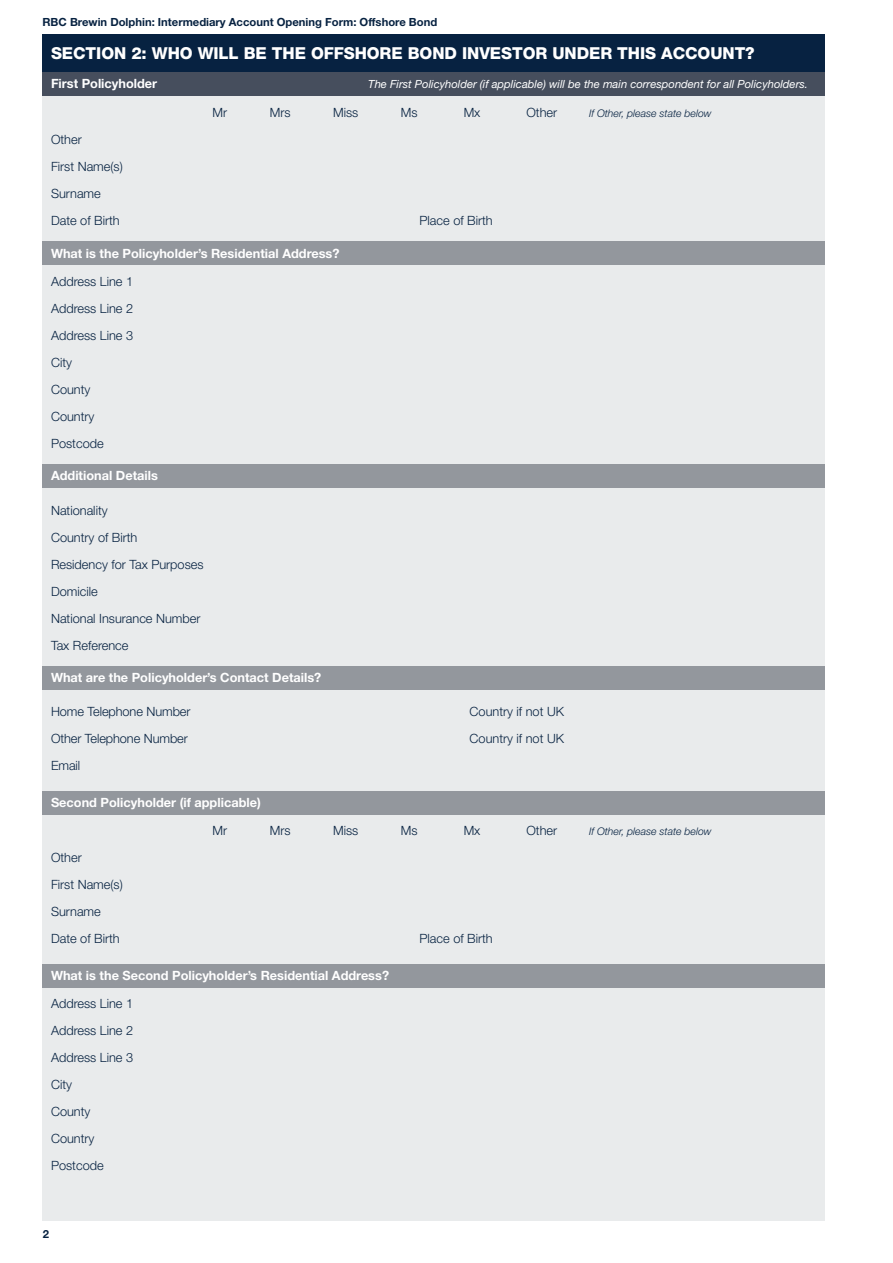
<style>
.page{position:relative;width:893px;height:1263px;background:#fff}
.page>*{position:absolute;margin:0;border:0;box-sizing:border-box;transform-origin:0 0}
.t1{font:800 16.5px "Helvetica Neue LT Std";letter-spacing:-.005em;color:#fff}
.t2{font:300 12.75px/27px "Helvetica Neue LT Std";color:#072241}
.t3{font:700 12.75px "Helvetica Neue LT Std";color:#fff}
.t4{font:italic 11.25px "Helvetica Neue LT Std";color:#fff}
.t5{font:700 11.25px "Helvetica Neue LT Std";color:#072241}
.t6{font:italic 300 10.5px "Helvetica Neue LT Std";color:#072241}
</style>
<div class="page">
<div style="left:43px;top:34px;width:782px;height:1186px;background:#e9ebec"></div>
<div style="left:43px;top:34px;width:782px;height:38px;background:#072241"></div>
<div style="left:43px;top:72px;width:782px;height:24px;background:#464e5d"></div>
<div style="left:43px;top:241px;width:782px;height:24px;background:#93979d"></div>
<div style="left:43px;top:464px;width:782px;height:24px;background:#93979d"></div>
<div style="left:43px;top:666px;width:782px;height:23px;background:#93979d"></div>
<div style="left:43px;top:791px;width:782px;height:23px;background:#93979d"></div>
<div style="left:43px;top:964px;width:782px;height:23px;background:#93979d"></div>
<p class="t5" style="left:43px;top:15px;width:396px">RBC Brewin Dolphin: Intermediary Account Opening Form: Offshore Bond</p>
<p class="t1" style="left:51px;top:43px;width:705px">SECTION 2: WHO WILL BE THE OFFSHORE BOND INVESTOR UNDER THIS ACCOUNT?</p>
<p class="t3" style="left:51px;top:76px;width:108px">First Policyholder</p>
<p class="t4" style="left:368px;top:78px;width:441px">The First Policyholder (if applicable) will be the main correspondent for all Policyholders.</p>
<p class="t2" style="left:213px;top:98px;width:16px">Mr</p>
<p class="t2" style="left:270px;top:98px;width:22px">Mrs</p>
<p class="t2" style="left:333px;top:98px;width:27px">Miss</p>
<p class="t2" style="left:401px;top:98px;width:18px">Ms</p>
<p class="t2" style="left:464px;top:98px;width:18px">Mx</p>
<p class="t2" style="left:526px;top:98px;width:32px">Other</p>
<p class="t6" style="left:589px;top:107px;width:124px">If Other, please state below</p>
<p class="t2" style="left:51px;top:125px;width:73px">Other<br>First Name(s)<br>Surname<br>Date of Birth</p>
<p class="t2" style="left:420px;top:206px;width:75px">Place of Birth</p>
<p class="t3" style="left:51px;top:245px;width:290px">What is the Policyholder’s Residential Address?</p>
<p class="t2" style="left:51px;top:267px;width:84px">Address Line 1<br>Address Line 2<br>Address Line 3<br>City<br>County<br>Country<br>Postcode</p>
<p class="t3" style="left:51px;top:468px;width:108px">Additional Details</p>
<p class="t2" style="left:51px;top:496px;width:154px">Nationality<br>Country of Birth<br>Residency for Tax Purposes<br>Domicile<br>National Insurance Number<br>Tax Reference</p>
<p class="t3" style="left:51px;top:670px;width:272px">What are the Policyholder’s Contact Details?</p>
<p class="t2" style="left:51px;top:698px;width:141px">Home Telephone Number</p>
<p class="t2" style="left:470px;top:698px;width:96px">Country if not UK</p>
<p class="t2" style="left:51px;top:725px;width:138px">Other Telephone Number</p>
<p class="t2" style="left:470px;top:725px;width:96px">Country if not UK</p>
<p class="t2" style="left:51px;top:752px;width:31px">Email</p>
<p class="t3" style="left:51px;top:795px;width:211px">Second Policyholder (if applicable)</p>
<p class="t2" style="left:213px;top:817px;width:16px">Mr</p>
<p class="t2" style="left:270px;top:817px;width:22px">Mrs</p>
<p class="t2" style="left:333px;top:817px;width:27px">Miss</p>
<p class="t2" style="left:401px;top:817px;width:18px">Ms</p>
<p class="t2" style="left:464px;top:817px;width:18px">Mx</p>
<p class="t2" style="left:526px;top:817px;width:32px">Other</p>
<p class="t6" style="left:589px;top:825px;width:124px">If Other, please state below</p>
<p class="t2" style="left:51px;top:844px;width:73px">Other<br>First Name(s)<br>Surname<br>Date of Birth</p>
<p class="t2" style="left:420px;top:925px;width:75px">Place of Birth</p>
<p class="t3" style="left:51px;top:968px;width:340px">What is the Second Policyholder’s Residential Address?</p>
<p class="t2" style="left:51px;top:990px;width:84px">Address Line 1<br>Address Line 2<br>Address Line 3<br>City<br>County<br>Country<br>Postcode</p>
<p class="t5" style="left:43px;top:1227px;width:8px">2</p>
</div>
